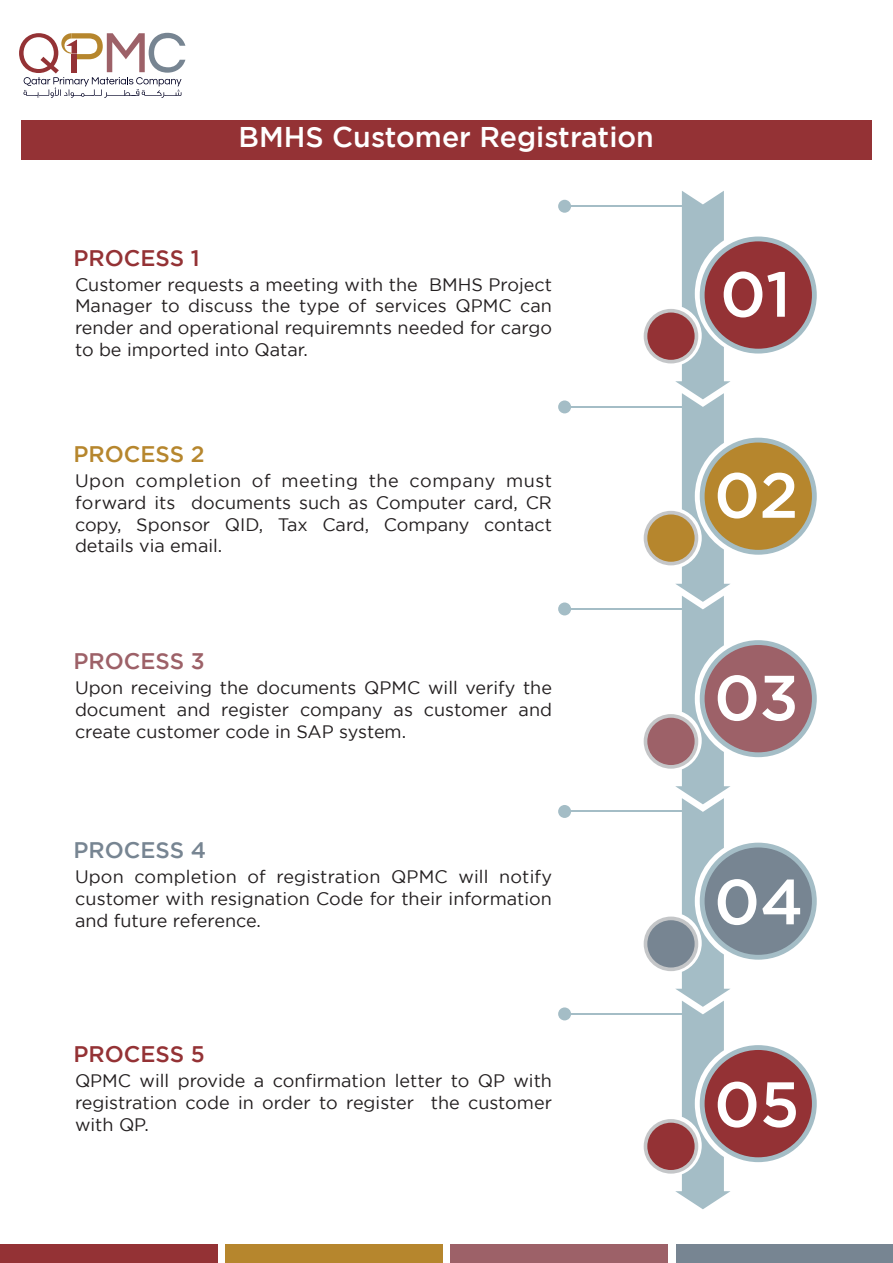
<style>
.page{position:relative;width:893px;height:1263px;background:#fff}
.page>*{position:absolute;margin:0;border:0;box-sizing:border-box;transform-origin:0 0}
.t1{font:500 63.6px "Gotham";letter-spacing:-.005em;color:#fff}
.t2{font:500 28.5px "Gotham";color:#fff}
.t3{font:500 22.5px "Gotham";color:#943235}
.t4{font:500 22.5px "Gotham";color:#b6862d}
.t5{font:500 22.5px "Gotham";color:#9d6168}
.t6{font:500 22.5px "Gotham";color:#778592}
.t7{font:18px/21.6px "Gotham";color:#231f20;text-align:justify}
</style>
<div class="page">
<div style="left:21px;top:120px;width:851px;height:39px;background:#943235"></div>
<svg style="left:19px;top:33px;width:166px;height:65px"></svg>
<div style="left:0;top:1244px;width:217px;height:19px;background:#943235"></div>
<div style="left:225px;top:1244px;width:218px;height:19px;background:#b6862d"></div>
<div style="left:451px;top:1244px;width:217px;height:19px;background:#9d6168"></div>
<div style="left:676px;top:1244px;width:217px;height:19px;background:#778592"></div>
<hr style="left:565px;top:406px;width:123px;height:2px;background:#a4bdc6">
<div style="left:558px;top:400px;width:13px;height:13px;background:#a4bdc6;border-radius:50%"></div>
<div style="left:700px;top:438px;width:117px;height:117px;background:#a4bdc6;border-radius:50%"></div>
<div style="left:705px;top:442px;width:107px;height:108px;background:#b6862d;border-radius:50%"></div>
<div style="left:644px;top:511px;width:54px;height:54px;background:#c4c6c8;border-radius:50%"></div>
<div style="left:647px;top:514px;width:48px;height:48px;background:#b6862d;border-radius:50%"></div>
<hr style="left:565px;top:205px;width:123px;height:2px;background:#a4bdc6">
<div style="left:558px;top:200px;width:13px;height:13px;background:#a4bdc6;border-radius:50%"></div>
<div style="left:700px;top:237px;width:117px;height:117px;background:#a4bdc6;border-radius:50%"></div>
<div style="left:705px;top:241px;width:107px;height:108px;background:#943235;border-radius:50%"></div>
<div style="left:644px;top:309px;width:54px;height:54px;background:#c4c6c8;border-radius:50%"></div>
<div style="left:647px;top:313px;width:48px;height:47px;background:#943235;border-radius:50%"></div>
<hr style="left:565px;top:608px;width:123px;height:2px;background:#a4bdc6">
<div style="left:558px;top:602px;width:13px;height:13px;background:#a4bdc6;border-radius:50%"></div>
<div style="left:644px;top:714px;width:54px;height:55px;background:#c4c6c8;border-radius:50%"></div>
<div style="left:647px;top:718px;width:48px;height:47px;background:#9d6168;border-radius:50%"></div>
<div style="left:700px;top:640px;width:117px;height:117px;background:#a4bdc6;border-radius:50%"></div>
<div style="left:705px;top:645px;width:107px;height:107px;background:#9d6168;border-radius:50%"></div>
<hr style="left:565px;top:810px;width:123px;height:2px;background:#a4bdc6">
<div style="left:558px;top:805px;width:13px;height:13px;background:#a4bdc6;border-radius:50%"></div>
<div style="left:644px;top:916px;width:54px;height:55px;background:#c4c6c8;border-radius:50%"></div>
<div style="left:647px;top:920px;width:48px;height:47px;background:#778592;border-radius:50%"></div>
<div style="left:700px;top:843px;width:117px;height:117px;background:#a4bdc6;border-radius:50%"></div>
<div style="left:705px;top:847px;width:107px;height:108px;background:#778592;border-radius:50%"></div>
<hr style="left:565px;top:1013px;width:123px;height:2px;background:#a4bdc6">
<div style="left:558px;top:1007px;width:13px;height:13px;background:#a4bdc6;border-radius:50%"></div>
<div style="left:644px;top:1119px;width:54px;height:54px;background:#c4c6c8;border-radius:50%"></div>
<div style="left:647px;top:1123px;width:48px;height:47px;background:#943235;border-radius:50%"></div>
<svg style="left:700px;top:1045px;width:117px;height:117px"></svg>
<div style="left:705px;top:1050px;width:107px;height:107px;background:#943235;border-radius:50%"></div>
<svg style="left:675px;top:191px;width:56px;height:1018px"></svg>
<h2 class="t2" style="left:238px;top:121px;width:417px">BMHS Customer Registration</h2>
<p class="t3" style="left:74px;top:245px;width:128px">PROCESS 1</p>
<p class="t7" style="left:75px;top:273px;width:479px">Customer requests a meeting with the BMHS Project Manager to discuss the type of services QPMC can render and operational requiremnts needed for cargo to be imported into Qatar.</p>
<p class="t4" style="left:74px;top:441px;width:133px">PROCESS 2</p>
<p class="t7" style="left:75px;top:470px;width:479px">Upon completion of meeting the company must forward its documents such as Computer card, CR copy, Sponsor QID, Tax Card, Company contact details via email.</p>
<p class="t5" style="left:74px;top:648px;width:133px">PROCESS 3</p>
<p class="t7" style="left:75px;top:677px;width:479px">Upon receiving the documents QPMC will verify the document and register company as customer and create customer code in SAP system.</p>
<p class="t6" style="left:74px;top:837px;width:134px">PROCESS 4</p>
<p class="t7" style="left:75px;top:866px;width:479px">Upon completion of registration QPMC will notify customer with resignation Code for their information and future reference.</p>
<p class="t3" style="left:74px;top:1041px;width:133px">PROCESS 5</p>
<p class="t7" style="left:75px;top:1070px;width:478px">QPMC will provide a confirmation letter to QP with registration code in order to register the customer with QP.</p>
<h1 class="t1" style="left:720px;top:258px;width:72px">01</h1>
<h1 class="t1" style="left:714px;top:459px;width:86px">02</h1>
<h1 class="t1" style="left:714px;top:662px;width:86px">03</h1>
<h1 class="t1" style="left:714px;top:866px;width:91px">04</h1>
<h1 class="t1" style="left:714px;top:1068px;width:87px">05</h1>
</div>
